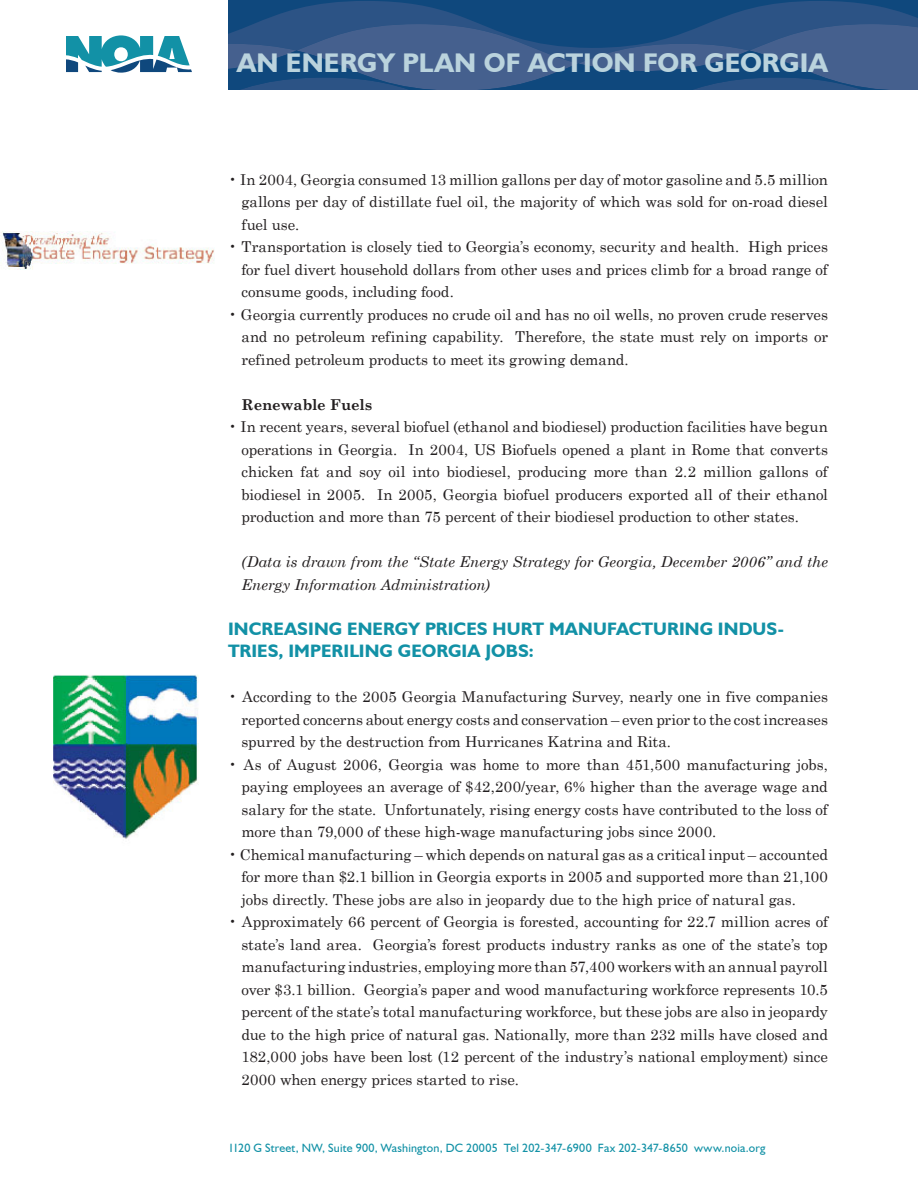
<style>
.page{position:relative;width:918px;height:1188px;background:#fff}
.page>*{position:absolute;margin:0;border:0;box-sizing:border-box;transform-origin:0 0}
.t1{font:700 27px "Humanist 521 BT";letter-spacing:.005em;color:#bad3dd}
.Subhead{font:700 18px/22.5px "Humanist 521 BT";letter-spacing:.005em;color:#1291a6}
.Body_Text{font:15px/22.5px "Century Schoolbook";letter-spacing:-.005em;color:#231f20;text-align:justify}
.Body_Text-2{font:italic 15px/22.5px "Century Schoolbook";letter-spacing:-.005em;color:#231f20}
.Body_Text-3{font:700 15px "Century Schoolbook";letter-spacing:-.015em;color:#231f20}
.t2{font:12px "Humanist 521 BT";letter-spacing:.015em;color:#1291a6}
</style>
<div class="page">
<svg style="left:228px;top:1px;width:690px;height:89px"></svg>
<svg style="left:67px;top:35px;width:125px;height:38px"></svg>
<img style="left:1px;top:231px;width:214px;height:39px">
<img style="left:53px;top:675px;width:146px;height:164px">
<h1 class="t1" style="left:237px;top:46px;width:593px">AN ENERGY PLAN OF ACTION FOR GEORGIA</h1>
<p class="Body_Text" style="left:242px;top:167px;width:588px;text-indent:-14px">• In 2004, Georgia consumed 13 million gallons per day of motor gasoline and 5.5 million gallons per day of distillate fuel oil, the majority of which was sold for on-road diesel fuel use.</p>
<p class="Body_Text" style="left:242px;top:234px;width:588px;text-indent:-14px">• Transportation is closely tied to Georgia’s economy, security and health. High prices for fuel divert household dollars from other uses and prices climb for a broad range of consume goods, including food.</p>
<p class="Body_Text" style="left:242px;top:302px;width:588px;text-indent:-14px">• Georgia currently produces no crude oil and has no oil wells, no proven crude reserves and no petroleum refining capability. Therefore, the state must rely on imports or refined petroleum products to meet its growing demand.</p>
<p class="Body_Text-3" style="left:242px;top:392px;width:132px">Renewable Fuels</p>
<p class="Body_Text" style="left:242px;top:414px;width:588px;text-indent:-14px">• In recent years, several biofuel (ethanol and biodiesel) production facilities have begun operations in Georgia. In 2004, US Biofuels opened a plant in Rome that converts chicken fat and soy oil into biodiesel, producing more than 2.2 million gallons of biodiesel in 2005. In 2005, Georgia biofuel producers exported all of their ethanol production and more than 75 percent of their biodiesel production to other states.</p>
<p class="Body_Text-2" style="left:242px;top:550px;width:588px">(Data is drawn from the “State Energy Strategy for Georgia, December 2006” and the<br>Energy Information Administration)</p>
<p class="Subhead" style="left:228px;top:617px;width:558px">INCREASING ENERGY PRICES HURT MANUFACTURING INDUS-<br>TRIES, IMPERILING GEORGIA JOBS:</p>
<p class="Body_Text" style="left:242px;top:684px;width:588px;text-indent:-14px">• According to the 2005 Georgia Manufacturing Survey, nearly one in five companies reported concerns about energy costs and conservation – even prior to the cost increases spurred by the destruction from Hurricanes Katrina and Rita.</p>
<p class="Body_Text" style="left:242px;top:752px;width:588px;text-indent:-14px">• As of August 2006, Georgia was home to more than 451,500 manufacturing jobs, paying employees an average of $42,200/year, 6% higher than the average wage and salary for the state. Unfortunately, rising energy costs have contributed to the loss of more than 79,000 of these high-wage manufacturing jobs since 2000.</p>
<p class="Body_Text" style="left:242px;top:842px;width:588px;text-indent:-14px">• Chemical manufacturing – which depends on natural gas as a critical input – accounted for more than $2.1 billion in Georgia exports in 2005 and supported more than 21,100 jobs directly. These jobs are also in jeopardy due to the high price of natural gas.</p>
<p class="Body_Text" style="left:242px;top:909px;width:588px;text-indent:-14px">• Approximately 66 percent of Georgia is forested, accounting for 22.7 million acres of state’s land area. Georgia’s forest products industry ranks as one of the state’s top manufacturing industries, employing more than 57,400 workers with an annual payroll over $3.1 billion. Georgia’s paper and wood manufacturing workforce represents 10.5 percent of the state’s total manufacturing workforce, but these jobs are also in jeopardy due to the high price of natural gas. Nationally, more than 232 mills have closed and 182,000 jobs have been lost (12 percent of the industry’s national employment) since 2000 when energy prices started to rise.</p>
<p class="t2" style="left:228px;top:1140px;width:539px">1120 G Street, NW, Suite 900, Washington, DC 20005 Tel 202-347-6900 Fax 202-347-8650 www.noia.org</p>
</div>
